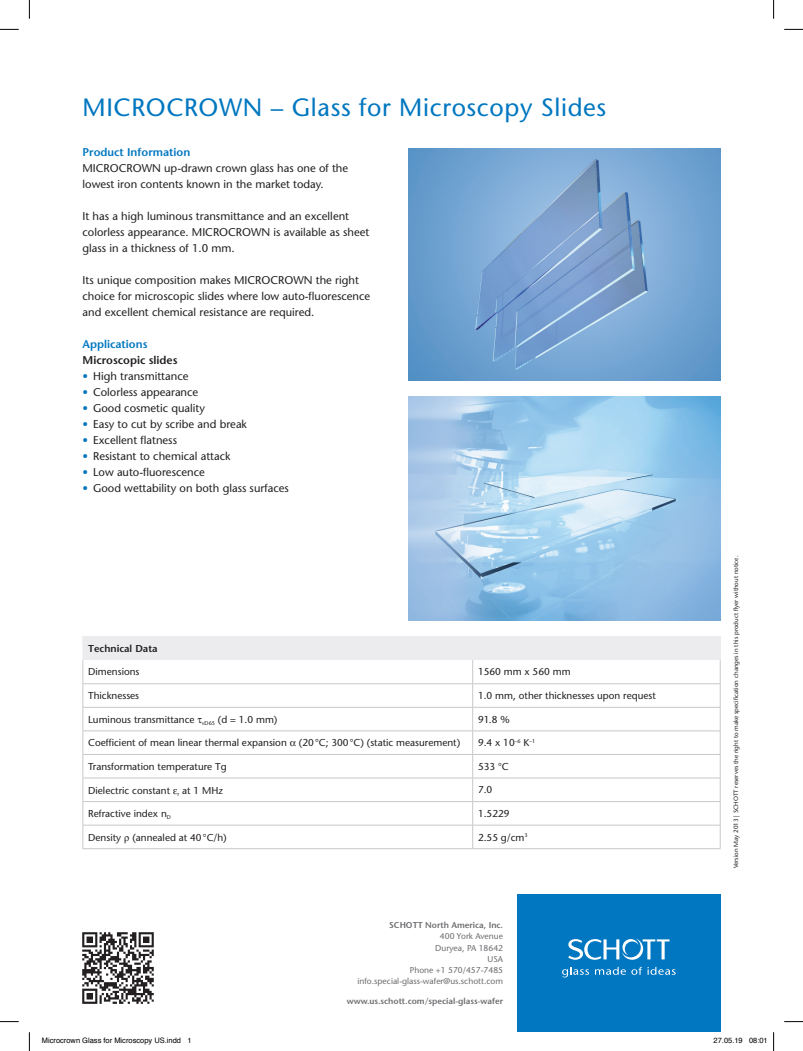
<style>
.page{position:relative;width:803px;height:1051px;background:#fff}
.page>*{position:absolute;margin:0;border:0;box-sizing:border-box;transform-origin:0 0}
.t1{font:500 25px "Stone Sans Std";letter-spacing:.025em;color:#0077c0}
.t2{font:500 11.25px/16px "Stone Sans Std";color:#231f20}
.t3{font:600 11.25px "Stone Sans Std";color:#0077c0}
.t4{font:600 11.25px "Stone Sans Std";color:#231f20}
.t5{font:500 10px "Stone Sans Std";color:#231f20}
.t6{font:600 10px "Stone Sans Std";color:#231f20}
.t7{font:500 8.5px/11.1px "Stone Sans Std";color:#6c6d70;text-align:right}
.t8{font:600 8.5px "Stone Sans Std";color:#6c6d70}
.t9{font:7.5px "Helvetica";color:#000}
.t10{font:500 6.25px "Stone Sans Std";color:#231f20}
.s1{color:#0077c0}
</style>
<div class="page">
<div style="left:517px;top:894px;width:203px;height:138px;background:#0077c0"></div>
<svg style="left:562px;top:967px;width:27px;height:10px"></svg>
<svg style="left:595px;top:967px;width:81px;height:8px"></svg>
<svg style="left:568px;top:938px;width:101px;height:22px"></svg>
<img style="left:82px;top:932px;width:72px;height:72px">
<img style="left:409px;top:396px;width:311px;height:224px">
<img style="left:409px;top:148px;width:311px;height:232px">
<div style="left:83px;top:637px;width:637px;height:23px;background:#ececee"></div>
<hr style="left:473px;top:683px;width:247px;height:1px;background:#c7c8ca">
<hr style="left:473px;top:707px;width:247px;height:1px;background:#c7c8ca">
<hr style="left:473px;top:730px;width:247px;height:1px;background:#c7c8ca">
<hr style="left:473px;top:754px;width:247px;height:1px;background:#c7c8ca">
<hr style="left:473px;top:778px;width:247px;height:1px;background:#c7c8ca">
<hr style="left:473px;top:801px;width:247px;height:1px;background:#c7c8ca">
<hr style="left:473px;top:825px;width:247px;height:1px;background:#c7c8ca">
<hr style="left:473px;top:848px;width:247px;height:1px;background:#c7c8ca">
<hr style="left:83px;top:683px;width:390px;height:1px;background:#c7c8ca">
<hr style="left:83px;top:707px;width:390px;height:1px;background:#c7c8ca">
<hr style="left:83px;top:730px;width:390px;height:1px;background:#c7c8ca">
<hr style="left:83px;top:754px;width:390px;height:1px;background:#c7c8ca">
<hr style="left:83px;top:778px;width:390px;height:1px;background:#c7c8ca">
<hr style="left:83px;top:801px;width:390px;height:1px;background:#c7c8ca">
<hr style="left:83px;top:825px;width:390px;height:1px;background:#c7c8ca">
<hr style="left:83px;top:848px;width:390px;height:1px;background:#c7c8ca">
<svg style="left:472px;top:660px;width:1px;height:188px"></svg>
<hr style="left:83px;top:636px;width:390px;height:1px;background:#ececee">
<hr style="left:473px;top:636px;width:247px;height:1px;background:#ececee">
<svg style="left:83px;top:660px;width:1px;height:188px"></svg>
<svg style="left:720px;top:637px;width:1px;height:211px"></svg>
<svg style="left:0;top:29px;width:19px;height:1px"></svg>
<svg style="left:784px;top:29px;width:19px;height:1px"></svg>
<svg style="left:0;top:1021px;width:19px;height:1px"></svg>
<svg style="left:784px;top:1021px;width:19px;height:1px"></svg>
<svg style="left:29px;top:0;width:1px;height:19px"></svg>
<svg style="left:29px;top:1032px;width:1px;height:19px"></svg>
<svg style="left:773px;top:0;width:1px;height:19px"></svg>
<svg style="left:773px;top:1032px;width:1px;height:19px"></svg>
<h1 class="t1" style="left:83px;top:93px;width:525px">MICROCROWN – Glass for Microscopy Slides</h1>
<p class="t3" style="left:83px;top:146px;width:109px">Product Information</p>
<p class="t2" style="left:83px;top:160px;width:267px">MICROCROWN up-drawn crown glass has one of the lowest iron contents known in the market today.</p>
<p class="t2" style="left:83px;top:208px;width:288px">It has a high luminous transmittance and an excellent colorless appearance. MICROCROWN is available as sheet glass in a thickness of 1.0 mm.</p>
<p class="t2" style="left:83px;top:272px;width:289px">Its unique composition makes MICROCROWN the right choice for microscopic slides where low auto-fluorescence and excellent chemical resistance are required.</p>
<p class="t3" style="left:83px;top:338px;width:66px">Applications</p>
<p class="t4" style="left:83px;top:354px;width:96px">Microscopic slides</p>
<p class="t2" style="left:83px;top:368px;width:107px"><span class="s1">•</span> High transmittance</p>
<p class="t2" style="left:83px;top:384px;width:117px"><span class="s1">•</span> Colorless appearance</p>
<p class="t2" style="left:83px;top:400px;width:124px"><span class="s1">•</span> Good cosmetic quality</p>
<p class="t2" style="left:83px;top:416px;width:166px"><span class="s1">•</span> Easy to cut by scribe and break</p>
<p class="t2" style="left:83px;top:432px;width:96px"><span class="s1">•</span> Excellent flatness</p>
<p class="t2" style="left:83px;top:448px;width:149px"><span class="s1">•</span> Resistant to chemical attack</p>
<p class="t2" style="left:83px;top:464px;width:124px"><span class="s1">•</span> Low auto-fluorescence</p>
<p class="t2" style="left:83px;top:480px;width:208px"><span class="s1">•</span> Good wettability on both glass surfaces</p>
<p class="t6" style="left:88px;top:643px;width:71px">Technical Data</p>
<p class="t5" style="left:88px;top:666px;width:53px">Dimensions</p>
<p class="t5" style="left:478px;top:666px;width:94px">1560 mm x 560 mm</p>
<p class="t5" style="left:88px;top:690px;width:53px">Thicknesses</p>
<p class="t5" style="left:478px;top:690px;width:179px">1.0 mm, other thicknesses upon request</p>
<p class="t5" style="left:88px;top:713px;width:191px">Luminous transmittance <sub>vD65</sub> (d = 1.0 mm)</p>
<p class="t5" style="left:478px;top:713px;width:33px">91.8 %</p>
<p class="t5" style="left:88px;top:737px;width:374px">Coefficient of mean linear thermal expansion (20°C; 300°C) (static measurement)</p>
<p class="t5" style="left:478px;top:737px;width:59px">9.4 x 10<sup>–6</sup> K<sup>–1</sup></p>
<p class="t5" style="left:88px;top:760px;width:140px">Transformation temperature Tg</p>
<p class="t5" style="left:478px;top:760px;width:32px">533 °C</p>
<p class="t5" style="left:88px;top:784px;width:136px">Dielectric constant <sub>r</sub> at 1 MHz</p>
<p class="t5" style="left:478px;top:784px;width:16px">7.0</p>
<p class="t5" style="left:88px;top:808px;width:84px">Refractive index n<sub>D</sub></p>
<p class="t5" style="left:478px;top:808px;width:33px">1.5229</p>
<p class="t5" style="left:88px;top:831px;width:140px">Density (annealed at 40°C/h)</p>
<p class="t5" style="left:478px;top:831px;width:51px">2.55 g/cm<sup>3</sup></p>
<p class="t8" style="left:389px;top:920px;width:115px">SCHOTT North America, Inc.</p>
<p class="t7" style="left:357px;top:931px;width:147px">400 York Avenue<br>Duryea, PA 18642<br>USA<br>Phone +1 570/457-7485 info.special-glass-wafer@us.schott.com</p>
<p class="t8" style="left:347px;top:996px;width:158px">www.us.schott.com/special-glass-wafer</p>
<p class="t10" style="left:732px;top:868px;width:314px;rotate:-90deg">Version May 2013 | SCHOTT reserves the right to make specification changes in this product flyer without notice.</p>
<p class="t9" style="left:42px;top:1035px;width:151px">Microcrown Glass for Microscopy US.indd 1</p>
<p class="t9" style="left:713px;top:1035px;width:56px">27.05.19 08:01</p>
</div>
